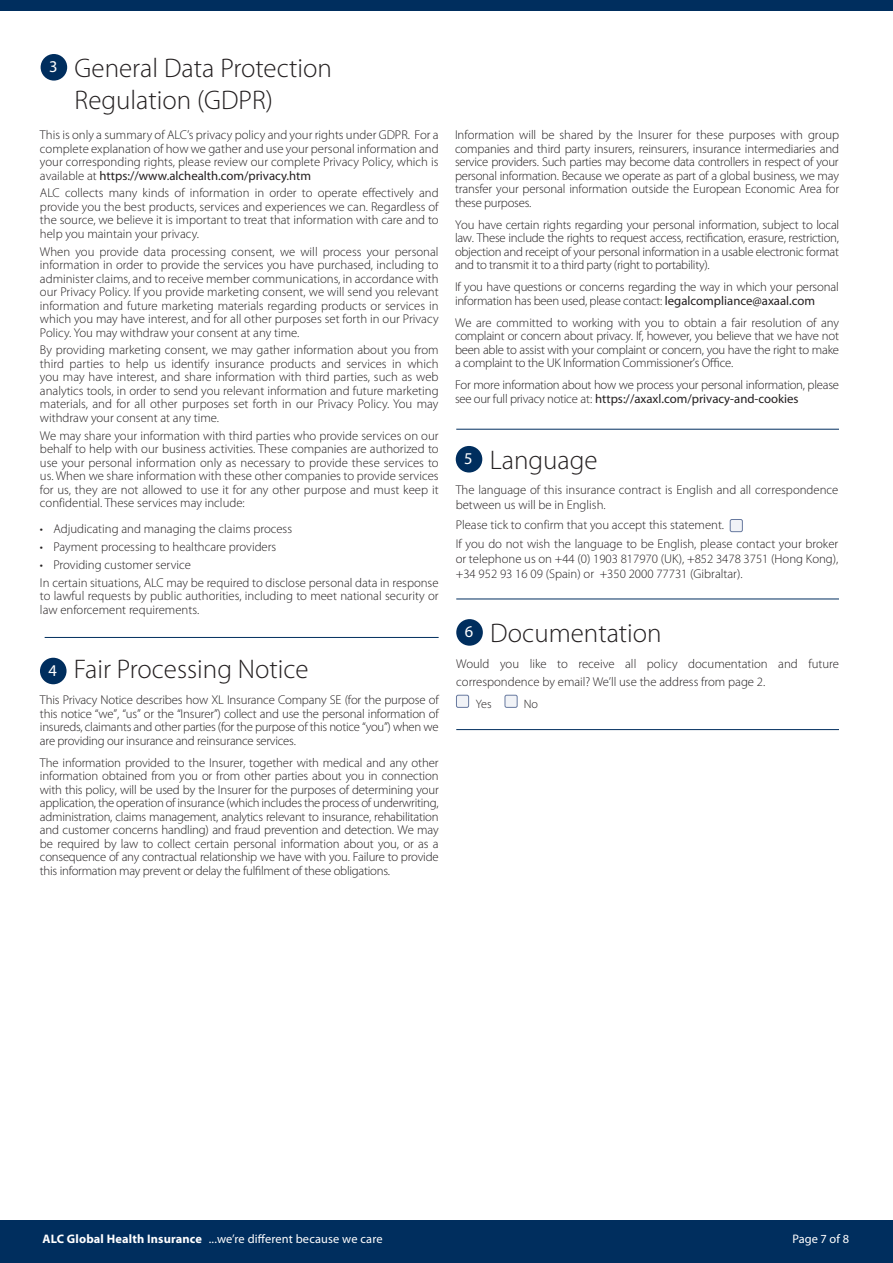
<style>
.page{position:relative;width:893px;height:1263px;background:#fff}
.page>*{position:absolute;margin:0;border:0;box-sizing:border-box;transform-origin:0 0}
.t1{font:300 27px/32.4px "Myriad Pro";color:#231f20}
.t2{font:16.5px "Myriad Pro";color:#fff}
.t3{font:300 12.75px/13.5px "Myriad Pro";color:#231f20;text-align:justify}
.t4{font:300 12.75px/13.5px "Myriad Pro";letter-spacing:-.02em;color:#231f20}
.t5{font:12.3px "Myriad Pro";letter-spacing:.01em;color:#fff}
.t6{font:300 12.15px "Myriad Pro";color:#231f20}
.s1{font-weight:400}
.s2{font-weight:700}
</style>
<div class="page">
<div style="left:0;top:0;width:893px;height:11px;background:#002e5e"></div>
<div style="left:0;top:1220px;width:893px;height:43px;background:#002e5e"></div>
<div style="left:41px;top:54px;width:26px;height:27px;background:#002e5e;border-radius:50%"></div>
<div style="left:40px;top:658px;width:27px;height:26px;background:#002e5e;border-radius:50%"></div>
<div style="left:456px;top:619px;width:27px;height:27px;background:#002e5e;border-radius:50%"></div>
<div style="left:456px;top:446px;width:26px;height:26px;background:#002e5e;border-radius:50%"></div>
<div style="left:730px;top:519px;width:12px;height:13px;background:#f1f3f7;border-radius:2px"></div>
<div style="left:730px;top:519px;width:12px;height:13px;border:1px solid #67799f;border-radius:2px"></div>
<div style="left:456px;top:695px;width:13px;height:12px;background:#f1f3f7;border-radius:2px"></div>
<div style="left:456px;top:695px;width:13px;height:12px;border:1px solid #67799f;border-radius:2px"></div>
<div style="left:505px;top:695px;width:12px;height:12px;background:#f1f3f7;border-radius:2px"></div>
<div style="left:505px;top:695px;width:12px;height:12px;border:1px solid #67799f;border-radius:2px"></div>
<hr style="left:456px;top:729px;width:383px;height:1px;background:#002e5e">
<hr style="left:456px;top:429px;width:383px;height:1px;background:#002e5e">
<hr style="left:456px;top:599px;width:383px;height:1px;background:#002e5e">
<hr style="left:45px;top:637px;width:394px;height:1px;background:#002e5e">
<p class="t2" style="left:49px;top:57px;width:10px">3</p>
<p class="t1" style="left:75px;top:52px;width:259px">General Data Protection<br>Regulation (GDPR)</p>
<p class="t3" style="left:40px;top:128px;width:400px">This is only a summary of ALC’s privacy policy and your rights under GDPR. For a complete explanation of how we gather and use your personal information and your corresponding rights, please review our complete Privacy Policy, which is available at <span class="s1">https://www.alchealth.com/privacy.htm</span></p>
<p class="t3" style="left:40px;top:187px;width:400px">ALC collects many kinds of information in order to operate effectively and provide you the best products, services and experiences we can. Regardless of the source, we believe it is important to treat that information with care and to help you maintain your privacy.</p>
<p class="t3" style="left:40px;top:245px;width:400px">When you provide data processing consent, we will process your personal information in order to provide the services you have purchased, including to administer claims, and to receive member communications, in accordance with our Privacy Policy. If you provide marketing consent, we will send you relevant information and future marketing materials regarding products or services in which you may have interest, and for all other purposes set forth in our Privacy Policy. You may withdraw your consent at any time.</p>
<p class="t3" style="left:40px;top:344px;width:400px">By providing marketing consent, we may gather information about you from third parties to help us identify insurance products and services in which you may have interest, and share information with third parties, such as web analytics tools, in order to send you relevant information and future marketing materials, and for all other purposes set forth in our Privacy Policy. You may withdraw your consent at any time.</p>
<p class="t3" style="left:40px;top:429px;width:400px">We may share your information with third parties who provide services on our behalf to help with our business activities. These companies are authorized to use your personal information only as necessary to provide these services to us. When we share information with these other companies to provide services for us, they are not allowed to use it for any other purpose and must keep it confidential. These services may include:</p>
<p class="t3" style="left:40px;top:523px;width:254px">• Adjudicating and managing the claims process</p>
<p class="t3" style="left:40px;top:540px;width:238px">• Payment processing to healthcare providers</p>
<p class="t3" style="left:40px;top:558px;width:152px">• Providing customer service</p>
<p class="t3" style="left:40px;top:576px;width:400px">In certain situations, ALC may be required to disclose personal data in response to lawful requests by public authorities, including to meet national security or law enforcement requirements.</p>
<p class="t2" style="left:48px;top:661px;width:10px">4</p>
<p class="t1" style="left:74px;top:654px;width:236px">Fair Processing Notice</p>
<p class="t3" style="left:40px;top:693px;width:400px">This Privacy Notice describes how XL Insurance Company SE (for the purpose of this notice “we”, “us” or the “Insurer”) collect and use the personal information of insureds, claimants and other parties (for the purpose of this notice “you”) when we are providing our insurance and reinsurance services.</p>
<p class="t3" style="left:40px;top:756px;width:400px">The information provided to the Insurer, together with medical and any other information obtained from you or from other parties about you in connection with this policy, will be used by the Insurer for the purposes of determining your application, the operation of insurance (which includes the process of underwriting, administration, claims management, analytics relevant to insurance, rehabilitation and customer concerns handling) and fraud prevention and detection. We may be required by law to collect certain personal information about you, or as a consequence of any contractual relationship we have with you. Failure to provide this information may prevent or delay the fulfilment of these obligations.</p>
<p class="t3" style="left:455px;top:128px;width:386px">Information will be shared by the Insurer for these purposes with group companies and third party insurers, reinsurers, insurance intermediaries and service providers. Such parties may become data controllers in respect of your personal information. Because we operate as part of a global business, we may transfer your personal information outside the European Economic Area for these purposes.</p>
<p class="t3" style="left:455px;top:218px;width:386px">You have certain rights regarding your personal information, subject to local law. These include the rights to request access, rectification, erasure, restriction, objection and receipt of your personal information in a usable electronic format and to transmit it to a third party (right to portability).</p>
<p class="t3" style="left:455px;top:280px;width:385px">If you have questions or concerns regarding the way in which your personal information has been used, please contact: <span class="s1">legalcompliance@axaal.com</span></p>
<p class="t3" style="left:455px;top:316px;width:386px">We are committed to working with you to obtain a fair resolution of any complaint or concern about privacy. If, however, you believe that we have not been able to assist with your complaint or concern, you have the right to make a complaint to the UK Information Commissioner’s Office.</p>
<p class="t4" style="left:455px;top:378px;width:385px">For more information about how we process your personal information, please see our full privacy notice at: <span class="s1">https://axaxl.com/privacy-and-cookies</span></p>
<p class="t2" style="left:464px;top:449px;width:10px">5</p>
<p class="t1" style="left:490px;top:444px;width:109px">Language</p>
<p class="t3" style="left:456px;top:483px;width:384px;line-height:15px">The language of this insurance contract is English and all correspondence between us will be in English.</p>
<p class="t3" style="left:456px;top:518px;width:270px">Please tick to confirm that you accept this statement.</p>
<p class="t3" style="left:456px;top:536px;width:384px;line-height:15px">If you do not wish the language to be English, please contact your broker or telephone us on +44 (0) 1903 817970 (UK), +852 3478 3751 (Hong Kong), +34 952 93 16 09 (Spain) or +350 2000 77731 (Gibraltar).</p>
<p class="t2" style="left:465px;top:622px;width:10px">6</p>
<p class="t1" style="left:490px;top:617px;width:173px">Documentation</p>
<p class="t3" style="left:456px;top:654px;width:384px;line-height:18px">Would you like to receive all policy documentation and future correspondence by email? We’ll use the address from page 2.</p>
<p class="t6" style="left:476px;top:697px;width:17px">Yes</p>
<p class="t6" style="left:524px;top:697px;width:16px">No</p>
<p class="t5" style="left:43px;top:1232px;width:342px"><span class="s2">ALC Global Health Insurance</span> ...we’re different because we care</p>
<p class="t5" style="left:792px;top:1232px;width:58px">Page 7 of 8</p>
</div>
